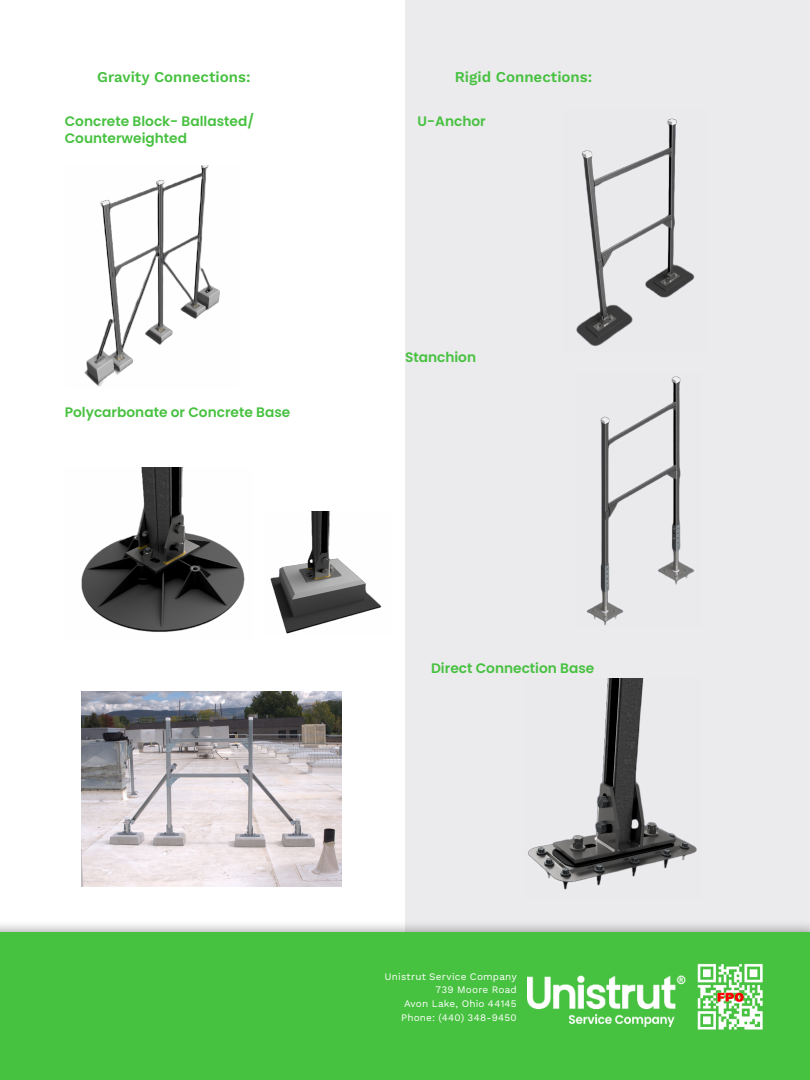
<style>
.page{position:relative;width:810px;height:1080px;background:#fff}
.page>*{position:absolute;margin:0;border:0;box-sizing:border-box;transform-origin:0 0}
.t1{font:600 15px "Work Sans";color:#47c140}
.t2{font:600 13.75px/16.5px "Poppins";color:#47c140}
.t3{font:10px "Work Sans";letter-spacing:.015em;color:#fff}
</style>
<div class="page">
<div style="left:405px;top:0;width:405px;height:932px;background:#ebeaec"></div>
<img style="left:576px;top:118px;width:119px;height:228px">
<img style="left:587px;top:376px;width:108px;height:250px">
<img style="left:84px;top:165px;width:136px;height:222px">
<img style="left:81px;top:468px;width:164px;height:164px">
<img style="left:270px;top:511px;width:112px;height:123px">
<img style="left:528px;top:679px;width:169px;height:211px">
<div style="left:0;top:920px;width:810px;height:160px;background:#231f20;opacity:.5"></div>
<div style="left:0;top:932px;width:810px;height:148px;background:#47c140"></div>
<img style="left:697px;top:963px;width:66px;height:67px">
<img style="left:527px;top:975px;width:158px;height:51px">
<img style="left:81px;top:691px;width:260px;height:195px">
<p class="t1" style="left:97px;top:68px;width:155px">Gravity Connections:</p>
<p class="t1" style="left:455px;top:68px;width:139px">Rigid Connections:</p>
<p class="t2" style="left:418px;top:113px;width:70px">U-Anchor</p>
<p class="t2" style="left:65px;top:113px;width:191px">Concrete Block- Ballasted/<br>Counterweighted</p>
<p class="t2" style="left:65px;top:404px;width:227px">Polycarbonate or Concrete Base</p>
<p class="t2" style="left:405px;top:349px;width:73px">Stanchion</p>
<p class="t2" style="left:431px;top:660px;width:165px">Direct Connection Base</p>
<p class="t3" style="left:385px;top:970px;width:134px">Unistrut Service Company</p>
<p class="t3" style="left:436px;top:984px;width:83px">739 Moore Road</p>
<p class="t3" style="left:404px;top:998px;width:114px">Avon Lake, Ohio 44145</p>
<p class="t3" style="left:401px;top:1012px;width:117px">Phone: (440) 348-9450</p>
</div>
